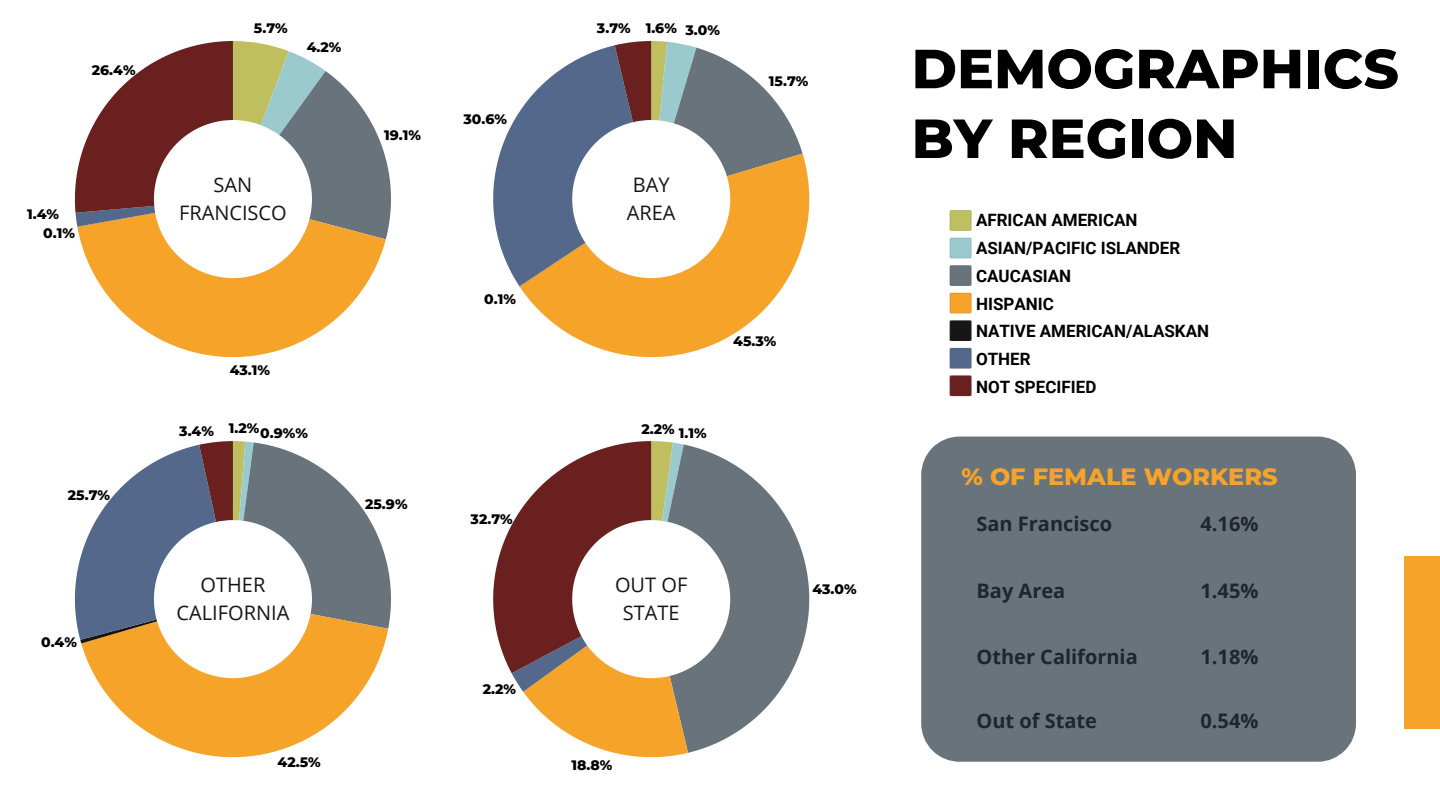
<style>
.page{position:relative;width:1440px;height:810px;background:#fff}
.page>*{position:absolute;margin:0;border:0;box-sizing:border-box;transform-origin:0 0}
.t1{font:800 55px/69.8px "Montserrat";color:#000}
.t2{font:800 24px "Montserrat";color:#f6a429}
.t3{font:700 20px "Open Sans";color:#20252f}
.t4{font:20px/27.8px "Open Sans";color:#171616;text-align:center}
.t5{font:700 17px/27.8px "Roboto";color:#000}
.t6{font:800 14px "Montserrat";color:#000}
</style>
<div class="page">
<div style="left:1404px;top:556px;width:36px;height:173px;background:#f6a429"></div>
<svg style="left:75px;top:41px;width:316px;height:316px"></svg>
<svg style="left:75px;top:441px;width:316px;height:316px"></svg>
<svg style="left:520px;top:155px;width:289px;height:202px;fill:#f6a429"></svg>
<svg style="left:493px;top:41px;width:310px;height:245px"></svg>
<svg style="left:493px;top:441px;width:316px;height:316px"></svg>
<div style="left:921px;top:437px;width:435px;height:325px;background:#69737c"></div>
<img style="left:949px;top:210px;width:23px;height:187px">
<p class="t6" style="left:92px;top:61px;width:45px">26.4%</p>
<p class="t6" style="left:27px;top:205px;width:33px">1.4%</p>
<p class="t6" style="left:43px;top:224px;width:33px">0.1%</p>
<h1 class="t6" style="left:68px;top:486px;width:44px">25.7%</h1>
<p class="t6" style="left:41px;top:634px;width:37px">0.4%</p>
<p class="t6" style="left:254px;top:20px;width:35px">5.7%</p>
<p class="t6" style="left:307px;top:39px;width:36px">4.2%</p>
<h3 class="t6" style="left:384px;top:126px;width:38px">19.1%</h3>
<p class="t6" style="left:463px;top:110px;width:45px">30.6%</p>
<h3 class="t6" style="left:597px;top:20px;width:35px">3.7%</h3>
<p class="t6" style="left:646px;top:20px;width:33px">1.6%</p>
<p class="t6" style="left:685px;top:21px;width:36px">3.0%</p>
<p class="t4" style="left:179px;top:171px;width:109px">SAN<br>FRANCISCO</p>
<h3 class="t4" style="left:627px;top:171px;width:50px;text-align:left">BAY<br>AREA</h3>
<p class="t6" style="left:769px;top:72px;width:41px">15.7%</p>
<p class="t6" style="left:230px;top:361px;width:42px">43.1%</p>
<p class="t6" style="left:484px;top:290px;width:33px">0.1%</p>
<p class="t6" style="left:229px;top:420px;width:32px">1.2%</p>
<p class="t6" style="left:260px;top:424px;width:49px">0.9%%</p>
<h2 class="t6" style="left:179px;top:423px;width:36px">3.4%</h2>
<p class="t6" style="left:641px;top:421px;width:35px">2.2%</p>
<p class="t6" style="left:679px;top:424px;width:29px">1.1%</p>
<h4 class="t6" style="left:365px;top:496px;width:44px">25.9%</h4>
<p class="t6" style="left:471px;top:510px;width:44px">32.7%</p>
<p class="t4" style="left:177px;top:571px;width:114px">OTHER<br>CALIFORNIA</p>
<p class="t4" style="left:615px;top:571px;width:74px">OUT OF<br>STATE</p>
<p class="t6" style="left:278px;top:753px;width:45px">42.5%</p>
<p class="t6" style="left:483px;top:680px;width:35px">2.2%</p>
<p class="t6" style="left:571px;top:757px;width:42px">18.8%</p>
<p class="t6" style="left:733px;top:332px;width:45px">45.3%</p>
<p class="t6" style="left:812px;top:581px;width:46px">43.0%</p>
<p class="t1" style="left:912px;top:34px;width:489px">DEMOGRAPHICS<br>BY REGION</p>
<p class="t5" style="left:976px;top:207px;width:235px">AFRICAN AMERICAN<br>ASIAN/PACIFIC ISLANDER<br>CAUCASIAN<br>HISPANIC<br>NATIVE AMERICAN/ALASKAN<br>OTHER<br>NOT SPECIFIED</p>
<p class="t2" style="left:961px;top:462px;width:318px">% OF FEMALE WORKERS</p>
<p class="t3" style="left:976px;top:510px;width:137px">San Francisco</p>
<p class="t3" style="left:1201px;top:510px;width:59px">4.16%</p>
<p class="t3" style="left:976px;top:577px;width:90px">Bay Area</p>
<p class="t3" style="left:1201px;top:577px;width:59px">1.45%</p>
<p class="t3" style="left:976px;top:643px;width:163px">Other California</p>
<h3 class="t3" style="left:1201px;top:643px;width:59px">1.18%</h3>
<p class="t3" style="left:976px;top:707px;width:122px">Out of State</p>
<p class="t3" style="left:1201px;top:707px;width:59px">0.54%</p>
</div>
